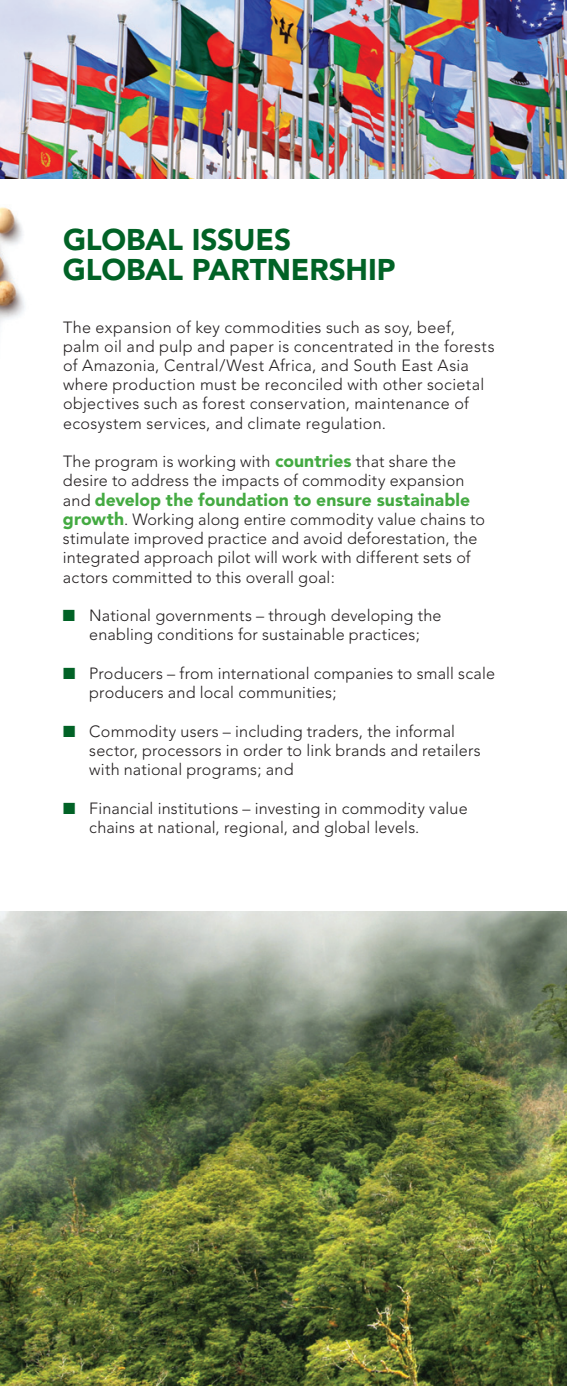
<style>
.page{position:relative;width:567px;height:1386px;background:#fff}
.page>*{position:absolute;margin:0;border:0;box-sizing:border-box;transform-origin:0 0}
.t1{font:900 29.75px/29.8px "Avenir";letter-spacing:-.005em;color:#016226}
.t2{font:900 17.5px "Avenir";letter-spacing:.005em;color:#44aa42}
.t3{font:300 16.1px/19.2px "Avenir";letter-spacing:.01em;color:#231f20}
.s1{font-weight:900;font-size:17.5px;color:#44aa42}
.s2{font-weight:300;font-size:16.1px;color:#231f20}
.s3{color:#016226}
</style>
<div class="page">
<img style="left:0;top:178px;width:37px;height:145px">
<img style="left:1px;top:912px;width:566px;height:474px">
<img style="left:0;top:912px;width:1px;height:474px">
<img style="left:0;top:0;width:567px;height:178px">
<h1 class="t1" style="left:63px;top:225px;width:334px">Global Issues<br>Global Partnership</h1>
<p class="t3" style="left:63px;top:317px;width:433px">The expansion of key commodities such as soy, beef, palm oil and pulp and paper is concentrated in the forests of Amazonia, Central/West Africa, and South East Asia where production must be reconciled with other societal objectives such as forest conservation, maintenance of ecosystem services, and climate regulation.</p>
<p class="t3" style="left:63px;top:452px;width:403px">The program is working with <span class="s1">countries</span> that share the desire to address the impacts of commodity expansion</p>
<p class="t2" style="left:63px;top:489px;width:409px"><span class="s2">and</span> develop the foundation to ensure sustainable</p>
<p class="t3" style="left:63px;top:510px;width:424px"><span class="s1">growth</span>. Working along entire commodity value chains to stimulate improved practice and avoid deforestation, the integrated approach pilot will work with different sets of actors committed to this overall goal:</p>
<p class="t3" style="left:63px;top:606px;width:380px;text-align:center"><span class="s3">■</span> National governments – through developing the enabling conditions for sustainable practices;</p>
<p class="t3" style="left:89px;top:664px;width:407px;text-indent:-26px"><span class="s3">■</span> Producers – from international companies to small scale producers and local communities;</p>
<p class="t3" style="left:89px;top:722px;width:393px;text-indent:-26px"><span class="s3">■</span> Commodity users – including traders, the informal sector, processors in order to link brands and retailers with national programs; and</p>
<p class="t3" style="left:89px;top:799px;width:380px;text-indent:-26px"><span class="s3">■</span> Financial institutions – investing in commodity value chains at national, regional, and global levels.</p>
</div>
